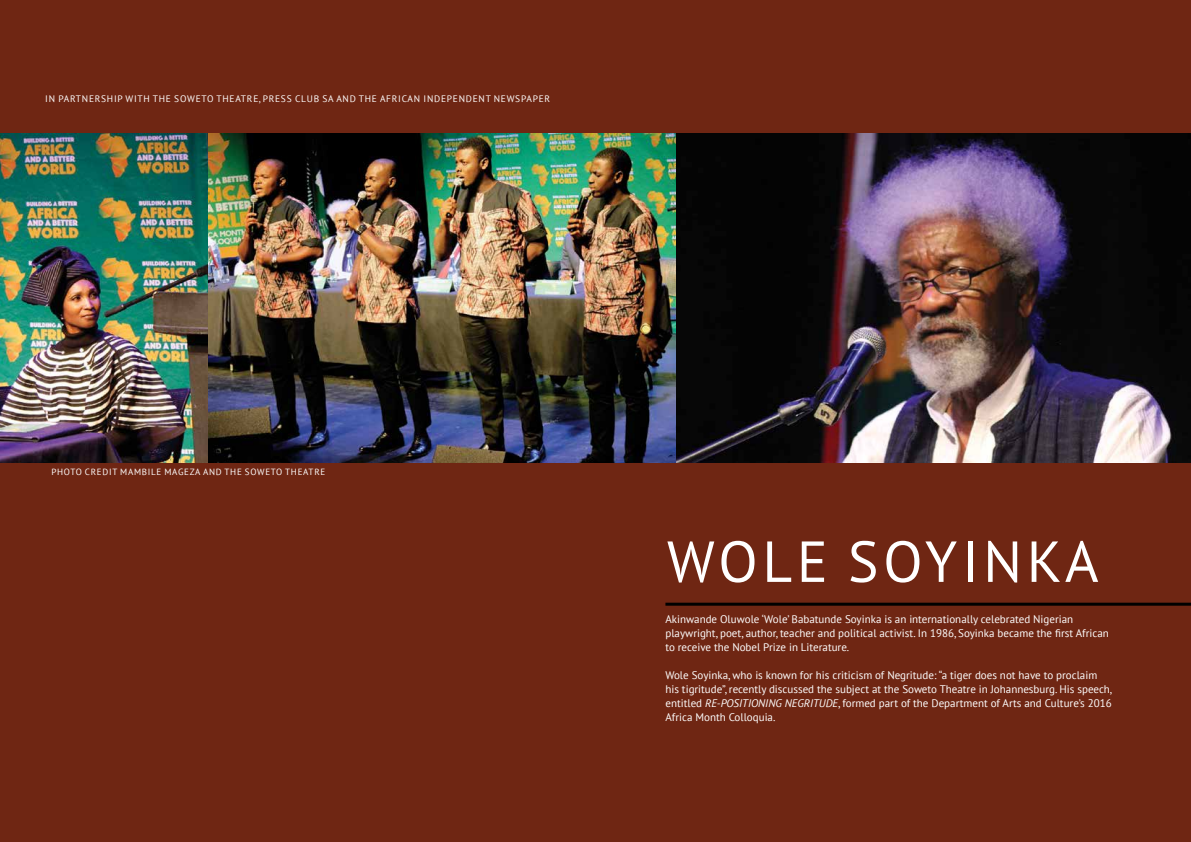
<style>
.page{position:relative;width:1191px;height:842px;background:#6f2613}
.page>*{position:absolute;margin:0;border:0;box-sizing:border-box;transform-origin:0 0}
.t1{font:57.8px "PT Sans";letter-spacing:.08em;color:#fff}
.t2{font:11px/14px "PT Sans";color:#fff}
.t3{font:9.4px "PT Sans";letter-spacing:.08em;color:#fff}
.t4{font:9px "PT Sans";letter-spacing:.08em;color:#fff}
.s1{font-style:italic}
</style>
<div class="page">
<hr style="left:665px;top:603px;width:526px;height:3px;background:#000">
<img style="left:676px;top:133px;width:515px;height:329px">
<img style="left:0;top:133px;width:676px;height:329px">
<p class="t3" style="left:45px;top:93px;width:506px">IN PARTNERSHIP WITH THE SOWETO THEATRE, PRESS CLUB SA AND THE AFRICAN INDEPENDENT NEWSPAPER</p>
<p class="t4" style="left:51px;top:466px;width:275px">PHOTO CREDIT MAMBILE MAGEZA AND THE SOWETO THEATRE</p>
<h1 class="t1" style="left:667px;top:524px;width:433px">WOLE SOYINKA</h1>
<p class="t2" style="left:665px;top:612px;width:445px">Akinwande Oluwole ‘Wole’ Babatunde Soyinka is an internationally celebrated Nigerian playwright, poet, author, teacher and political activist. In 1986, Soyinka became the first African to receive the Nobel Prize in Literature.</p>
<p class="t2" style="left:665px;top:668px;width:448px">Wole Soyinka, who is known for his criticism of Negritude: “a tiger does not have to proclaim his tigritude”, recently discussed the subject at the Soweto Theatre in Johannesburg. His speech, entitled <span class="s1">RE-POSITIONING NEGRITUDE</span>, formed part of the Department of Arts and Culture’s 2016<br>Africa Month Colloquia.</p>
</div>
